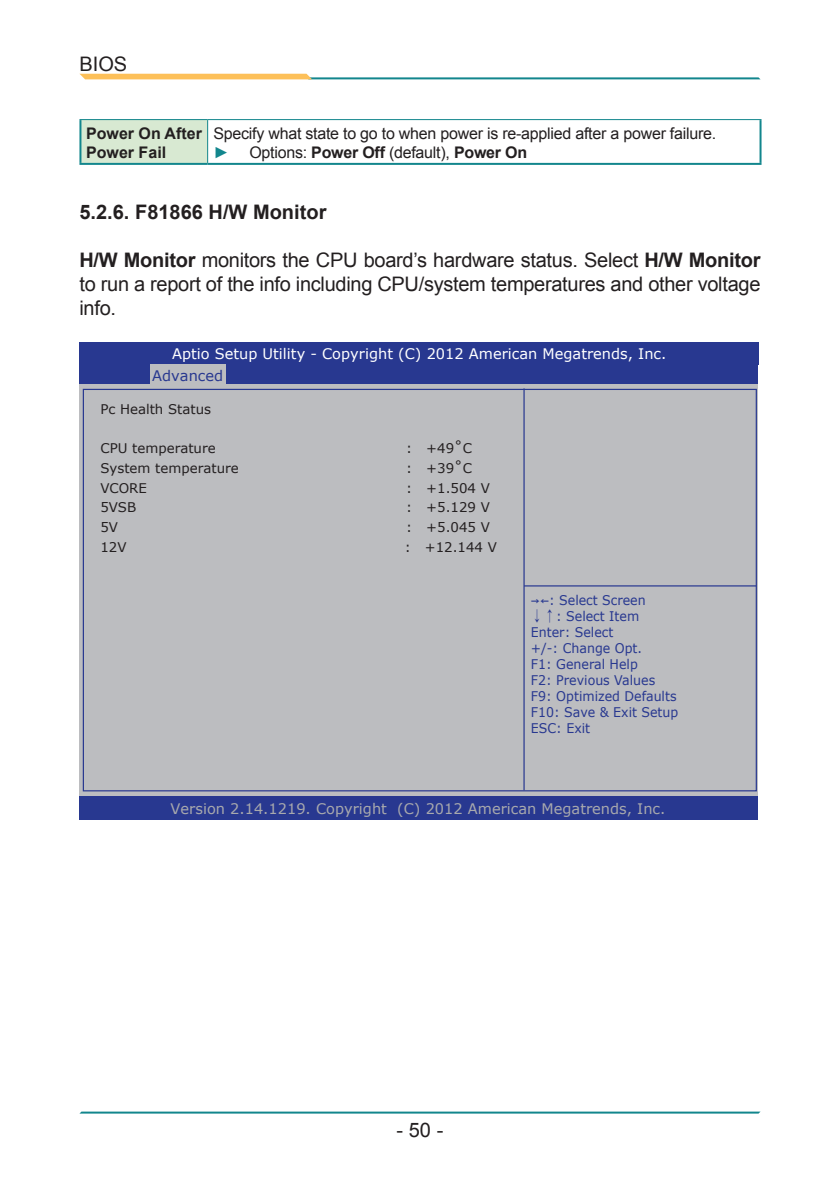
<style>
.page{position:relative;width:840px;height:1191px;background:#fff}
.page>*{position:absolute;margin:0;border:0;box-sizing:border-box;transform-origin:0 0}
.t1{font:20px/24px "Arial";letter-spacing:-.015em;color:#231f20;text-align:justify}
.t2{font:700 20px "Arial";color:#231f20}
.t3{font:16px "Arial";letter-spacing:-.015em;color:#231f20}
.t4{font:700 16px/19.2px "Arial";color:#231f20}
.t5{font:16px "Arial";color:#12868d}
.t6{font:14.6px "Verdana";color:#fff}
.t7{font:14.6px "Verdana";color:#a8a9ad}
.t8{font:14.6px "Verdana";color:#283890}
.t9{font:13.4px/16px "Verdana";color:#283890;scale:.94 1}
.t10{font:13.4px "Verdana";color:#231f20}
.s1{font-weight:700}
.s2{font-family:"Lucida Console"}
.s3{font-family:"Adobe Ming Std";font-weight:300}
</style>
<div class="page">
<hr style="left:80px;top:1111px;width:679px;height:2px;background:#12868d">
<hr style="left:307px;top:77px;width:452px;height:2px;background:#12868d">
<svg style="left:80px;top:74px;width:232px;height:5px"></svg>
<div style="left:80px;top:120px;width:127px;height:44px;background:#d8e9d2"></div>
<hr style="left:79px;top:119px;width:128px;height:1px;background:#12868d">
<hr style="left:207px;top:119px;width:554px;height:1px;background:#12868d">
<hr style="left:207px;top:120px;width:1px;height:43px;background:#12868d">
<hr style="left:79px;top:120px;width:2px;height:43px;background:#12868d">
<hr style="left:759px;top:120px;width:2px;height:43px;background:#12868d">
<hr style="left:79px;top:163px;width:128px;height:2px;background:#12868d">
<hr style="left:207px;top:163px;width:554px;height:2px;background:#12868d">
<div style="left:79px;top:365px;width:679px;height:20px;background:#283890"></div>
<div style="left:79px;top:795px;width:678px;height:25px;background:#283890"></div>
<div style="left:79px;top:342px;width:679px;height:23px;background:#283890"></div>
<svg style="left:79px;top:384px;width:679px;height:411px;background:#aaadba"></svg>
<div style="left:83px;top:389px;width:672px;height:402px;background:#bcbdc0"></div>
<hr style="left:523px;top:388px;width:1px;height:402px;background:#283890">
<div style="left:150px;top:365px;width:75px;height:20px;background:#bcbdc0"></div>
<hr style="left:523px;top:585px;width:232px;height:1px;background:#283890">
<p class="t1" style="left:79px;top:52px;width:49px">BIOS</p>
<p class="t4" style="left:86px;top:124px;width:117px">Power On After<br>Power Fail</p>
<p class="t3" style="left:213px;top:123px;width:504px">Specify what state to go to when power is re-applied after a power failure.</p>
<p class="t5" style="left:213px;top:142px;width:17px">►</p>
<p class="t3" style="left:249px;top:142px;width:279px">Options: <span class="s1">Power Off</span> (default), <span class="s1">Power On</span></p>
<p class="t2" style="left:79px;top:198px;width:248px">5.2.6. F81866 H/W Monitor</p>
<p class="t1" style="left:79px;top:248px;width:682px"><span class="s1">H/W Monitor</span> monitors the CPU board’s hardware status. Select <span class="s1">H/W Monitor </span>to run a report of the info including CPU/system temperatures and other voltage info.</p>
<p class="t6" style="left:172px;top:344px;width:495px">Aptio Setup Utility - Copyright (C) 2012 American Megatrends, Inc.</p>
<p class="t8" style="left:152px;top:367px;width:72px">Advanced</p>
<p class="t10" style="left:100px;top:400px;width:112px">Pc Health Status</p>
<p class="t10" style="left:100px;top:440px;width:117px">CPU temperature</p>
<p class="t10" style="left:406px;top:440px;width:67px">: +49˚C</p>
<p class="t10" style="left:100px;top:459px;width:140px">System temperature</p>
<p class="t10" style="left:406px;top:459px;width:67px">: +39˚C</p>
<p class="t10" style="left:100px;top:479px;width:48px">VCORE</p>
<p class="t10" style="left:406px;top:479px;width:85px">: +1.504 V</p>
<p class="t10" style="left:100px;top:499px;width:37px">5VSB</p>
<p class="t10" style="left:406px;top:499px;width:85px">: +5.129 V</p>
<p class="t10" style="left:100px;top:518px;width:19px">5V</p>
<p class="t10" style="left:406px;top:518px;width:85px">: +5.045 V</p>
<p class="t10" style="left:100px;top:538px;width:28px">12V</p>
<p class="t10" style="left:404px;top:538px;width:94px">: +12.144 V</p>
<p class="t9" style="left:530px;top:591px;width:158px"><span class="s2">→←</span>: Select Screen <span class="s3">↓↑</span>: Select Item<br>Enter: Select<br>+/-: Change Opt.<br>F1: General Help<br>F2: Previous Values<br>F9: Optimized Defaults<br>F10: Save &amp; Exit Setup<br>ESC: Exit</p>
<p class="t7" style="left:170px;top:800px;width:496px">Version 2.14.1219. Copyright (C) 2012 American Megatrends, Inc.</p>
<p class="t1" style="left:396px;top:1118px;width:48px">- 50 -</p>
</div>
